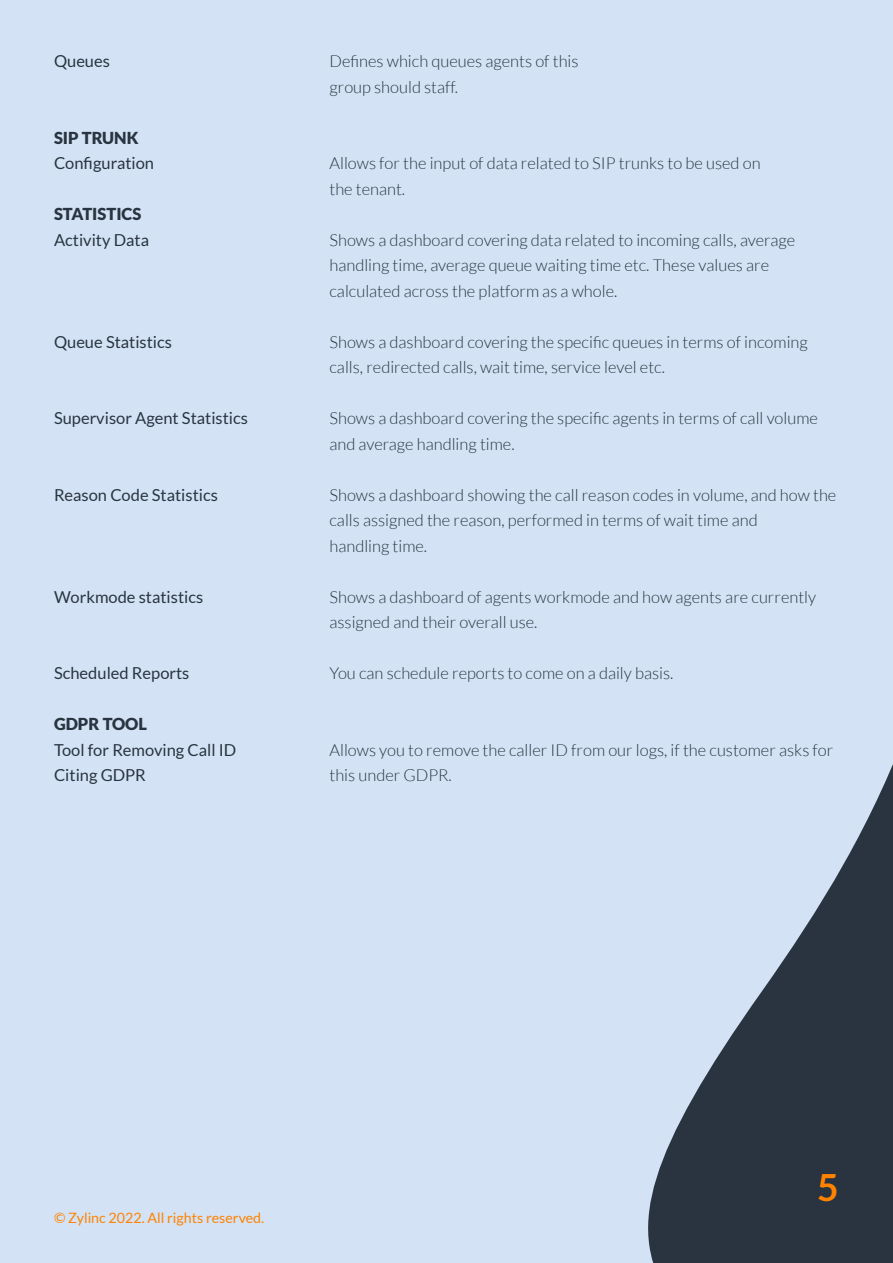
<style>
.page{position:relative;width:893px;height:1263px;background:#d3e3f5}
.page>*{position:absolute;margin:0;border:0;box-sizing:border-box;transform-origin:0 0}
.t1{font:700 37.5px "Lato";color:#ff8200}
.t2{font:300 16.5px/25.5px "Lato";color:#2a3440}
.t3{font:16.5px "Lato";color:#2a3440}
.t4{font:900 16.5px "Lato";color:#2a3440}
.t5{font:14.25px "Lato";color:#ff8200}
</style>
<div class="page">
<p class="t3" style="left:54px;top:52px;width:57px">Queues</p>
<p class="t4" style="left:54px;top:128px;width:86px">SIP TRUNK</p>
<p class="t3" style="left:54px;top:154px;width:102px">Configuration</p>
<p class="t4" style="left:54px;top:205px;width:89px">STATISTICS</p>
<p class="t3" style="left:54px;top:231px;width:97px">Activity Data</p>
<p class="t3" style="left:54px;top:333px;width:120px">Queue Statistics</p>
<p class="t3" style="left:54px;top:409px;width:196px">Supervisor Agent Statistics</p>
<p class="t3" style="left:54px;top:486px;width:165px">Reason Code Statistics</p>
<p class="t3" style="left:54px;top:588px;width:151px">Workmode statistics</p>
<p class="t3" style="left:54px;top:664px;width:137px">Scheduled Reports</p>
<p class="t4" style="left:54px;top:715px;width:95px">GDPR TOOL</p>
<p class="t3" style="left:54px;top:741px;width:184px">Tool for Removing Call ID</p>
<p class="t3" style="left:54px;top:766px;width:93px">Citing GDPR</p>
<p class="t2" style="left:329px;top:49px;width:251px">Defines which queues agents of this</p>
<p class="t2" style="left:329px;top:74px;width:130px">group should staff.</p>
<p class="t2" style="left:329px;top:151px;width:433px">Allows for the input of data related to SIP trunks to be used on</p>
<p class="t2" style="left:329px;top:176px;width:77px">the tenant.</p>
<p class="t2" style="left:329px;top:227px;width:467px">Shows a dashboard covering data related to incoming calls, average handling time, average queue waiting time etc. These values are</p>
<p class="t2" style="left:329px;top:278px;width:289px">calculated across the platform as a whole.</p>
<p class="t2" style="left:329px;top:329px;width:480px">Shows a dashboard covering the specific queues in terms of incoming calls, redirected calls, wait time, service level etc.</p>
<p class="t2" style="left:329px;top:406px;width:490px">Shows a dashboard covering the specific agents in terms of call volume and average handling time.</p>
<p class="t2" style="left:329px;top:482px;width:508px">Shows a dashboard showing the call reason codes in volume, and how the calls assigned the reason, performed in terms of wait time and</p>
<p class="t2" style="left:329px;top:533px;width:99px">handling time.</p>
<p class="t2" style="left:329px;top:584px;width:488px">Shows a dashboard of agents workmode and how agents are currently assigned and their overall use.</p>
<p class="t2" style="left:329px;top:661px;width:345px">You can schedule reports to come on a daily basis.</p>
<p class="t2" style="left:329px;top:737px;width:505px">Allows you to remove the caller ID from our logs, if the customer asks for this under GDPR.</p>
<p class="t5" style="left:54px;top:1210px;width:212px">© Zylinc 2022. All rights reserved.</p>
<p class="t1" style="left:817px;top:1166px;width:23px">5</p>
</div>
